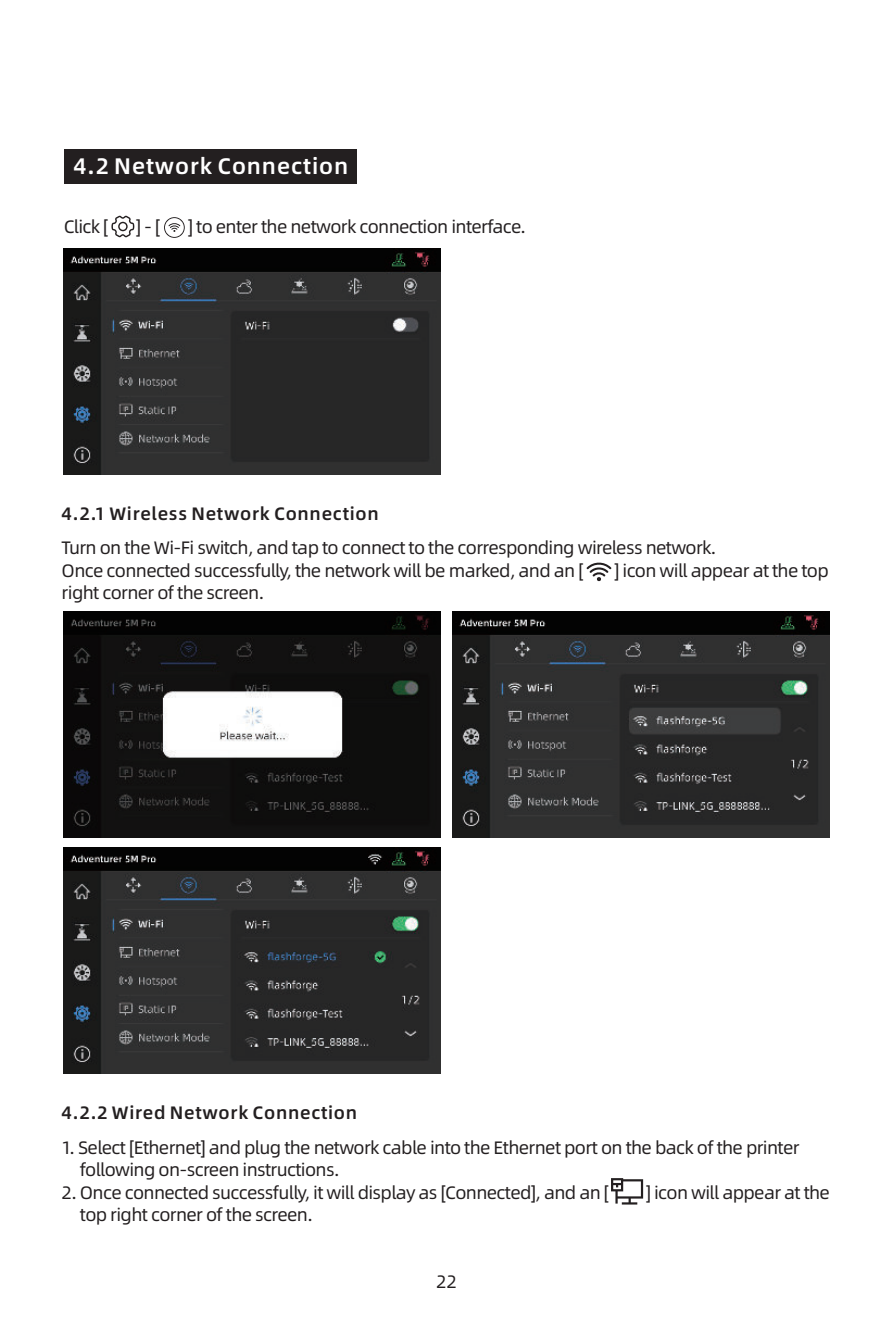
<style>
.page{position:relative;width:893px;height:1340px;background:#fff}
.page>*{position:absolute;margin:0;border:0;box-sizing:border-box;transform-origin:0 0}
.t1{font:22.5px "Alibaba Pu Hui Ti M";letter-spacing:.04em;color:#fff}
.t2{font:18px/22.5px "Alibaba Pu Hui Ti R";letter-spacing:-.035em;color:#231f20}
.t3{font:18px "Alibaba Pu Hui Ti M";letter-spacing:.04em;color:#231f20}
</style>
<div class="page">
<div style="left:64px;top:149px;width:293px;height:35px;background:#231f20"></div>
<svg style="left:164px;top:217px;width:21px;height:21px"></svg>
<svg style="left:586px;top:562px;width:25px;height:19px"></svg>
<svg style="left:111px;top:216px;width:23px;height:21px"></svg>
<svg style="left:611px;top:1178px;width:32px;height:26px"></svg>
<img style="left:64px;top:248px;width:376px;height:226px">
<img style="left:453px;top:611px;width:376px;height:226px">
<img style="left:64px;top:847px;width:376px;height:226px">
<img style="left:64px;top:611px;width:376px;height:226px">
<p class="t1" style="left:74px;top:148px;width:276px">4.2 Network Connection</p>
<p class="t2" style="left:64px;top:215px;width:46px">Click [</p>
<p class="t2" style="left:136px;top:215px;width:26px">] - [</p>
<p class="t2" style="left:188px;top:215px;width:340px">] to enter the network connection interface.</p>
<p class="t3" style="left:62px;top:500px;width:319px">4.2.1 Wireless Network Connection</p>
<p class="t2" style="left:62px;top:535px;width:656px">Turn on the Wi-Fi switch, and tap to connect to the corresponding wireless network.<br>Once connected successfully, the network will be marked, and an [</p>
<p class="t2" style="left:614px;top:558px;width:216px">] icon will appear at the top</p>
<p class="t2" style="left:62px;top:580px;width:204px">right corner of the screen.</p>
<p class="t3" style="left:62px;top:1098px;width:297px">4.2.2 Wired Network Connection</p>
<p class="t2" style="left:80px;top:1134px;width:721px;text-indent:-18px">1. Select [Ethernet] and plug the network cable into the Ethernet port on the back of the printer following on-screen instructions.</p>
<p class="t2" style="left:62px;top:1179px;width:549px">2. Once connected successfully, it will display as [Connected], and an [</p>
<p class="t2" style="left:646px;top:1179px;width:186px">] icon will appear at the</p>
<p class="t2" style="left:80px;top:1202px;width:234px">top right corner of the screen.</p>
<p class="t2" style="left:436px;top:1270px;width:22px">22</p>
</div>
